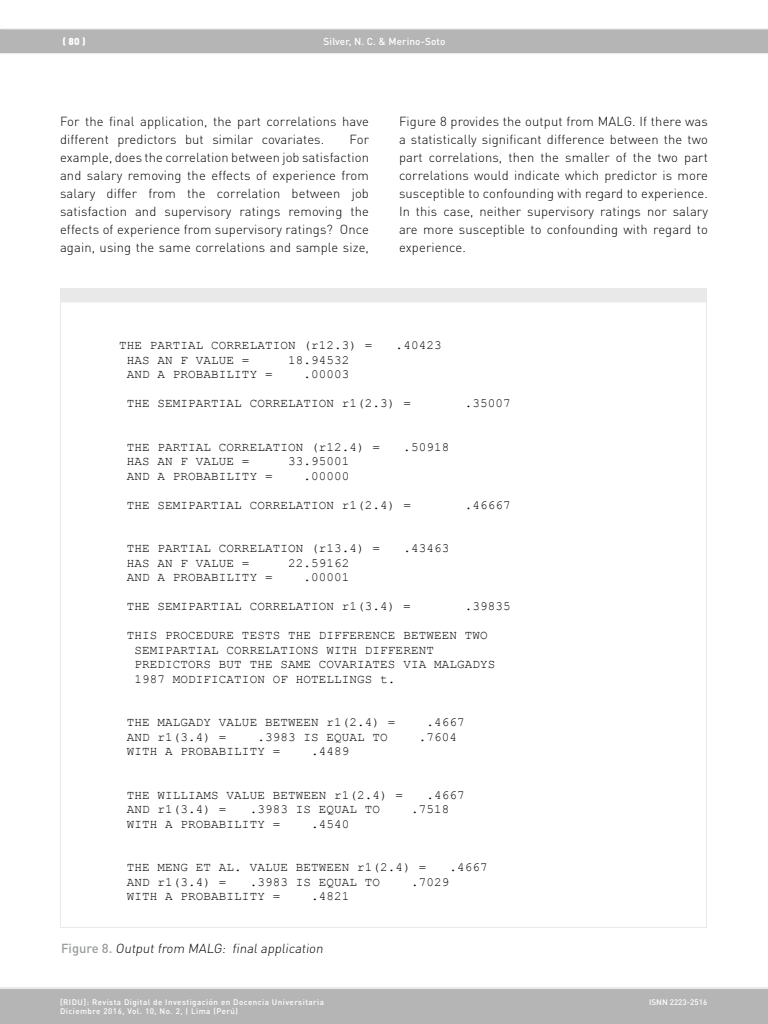
<style>
.page{position:relative;width:768px;height:1024px;background:#fff}
.page>*{position:absolute;margin:0;border:0;box-sizing:border-box;transform-origin:0 0}
.t1{font:300 13px/18px "DIN Pro";letter-spacing:.01em;color:#040503;text-align:justify}
.t2{font:12.6px/14.5px "Courier New";letter-spacing:.01em;color:#040503}
.t3{font:500 10px "DIN Pro";letter-spacing:.01em;color:#fff}
.t4{font:900 10px "DIN Pro";color:#fff}
.t5{font:500 8px/9px "DIN Pro";letter-spacing:.06em;color:#fff}
.t6{font:500 8px "DIN Pro";color:#fff}
.s1{font-weight:500;color:#999e9a}
</style>
<div class="page">
<div style="left:0;top:29px;width:768px;height:24px;background:#b5b5b5"></div>
<hr style="left:0;top:53px;width:768px;height:1px;background:#e9e9ea">
<hr style="left:1px;top:29px;width:767px;height:1px;background:#e9e9ea">
<div style="left:0;top:988px;width:768px;height:36px;background:#b5b5b5"></div>
<hr style="left:0;top:987px;width:768px;height:2px;background:#e9e9ea">
<div style="left:60px;top:288px;width:647px;height:14px;background:#e9e9ea"></div>
<p class="t4" style="left:63px;top:35px;width:25px">( 80 )</p>
<p class="t3" style="left:324px;top:35px;width:123px">Silver, N. C. &amp; Merino-Soto</p>
<p class="t1" style="left:60px;top:112px;width:310px">For the final application, the part correlations have different predictors but similar covariates.</p>
<p class="t1" style="left:60px;top:130px;width:311px;text-indent:290px">For example, does the correlation between job satisfaction and salary removing the effects of experience from salary differ from the correlation between job satisfaction and supervisory ratings removing the effects of experience from supervisory ratings? Once again, using the same correlations and sample size,</p>
<p class="t1" style="left:399px;top:112px;width:311px">Figure 8 provides the output from MALG. If there was a statistically significant difference between the two part correlations, then the smaller of the two part correlations would indicate which predictor is more susceptible to confounding with regard to experience.<br>In this case, neither supervisory ratings nor salary are more susceptible to confounding with regard to experience.</p>
<p class="t2" style="left:119px;top:338px;width:255px">THE PARTIAL CORRELATION (r12.3) =</p>
<p class="t2" style="left:396px;top:338px;width:47px">.40423</p>
<p class="t2" style="left:127px;top:352px;width:124px">HAS AN F VALUE =</p>
<p class="t2" style="left:288px;top:352px;width:63px">18.94532</p>
<p class="t2" style="left:127px;top:367px;width:147px">AND A PROBABILITY =</p>
<p class="t2" style="left:303px;top:367px;width:47px">.00003</p>
<p class="t2" style="left:127px;top:396px;width:286px">THE SEMIPARTIAL CORRELATION r1(2.3) =</p>
<p class="t2" style="left:465px;top:396px;width:47px">.35007</p>
<p class="t2" style="left:127px;top:439px;width:255px">THE PARTIAL CORRELATION (r12.4) =</p>
<p class="t2" style="left:403px;top:439px;width:47px">.50918</p>
<p class="t2" style="left:127px;top:454px;width:124px">HAS AN F VALUE =</p>
<p class="t2" style="left:288px;top:454px;width:63px">33.95001</p>
<p class="t2" style="left:127px;top:468px;width:147px">AND A PROBABILITY =</p>
<p class="t2" style="left:303px;top:468px;width:47px">.00000</p>
<p class="t2" style="left:127px;top:497px;width:286px">THE SEMIPARTIAL CORRELATION r1(2.4) =</p>
<p class="t2" style="left:465px;top:497px;width:47px">.46667</p>
<p class="t2" style="left:127px;top:541px;width:255px">THE PARTIAL CORRELATION (r13.4) =</p>
<p class="t2" style="left:403px;top:541px;width:47px">.43463</p>
<p class="t2" style="left:127px;top:555px;width:124px">HAS AN F VALUE =</p>
<p class="t2" style="left:288px;top:555px;width:63px">22.59162</p>
<p class="t2" style="left:127px;top:570px;width:147px">AND A PROBABILITY =</p>
<p class="t2" style="left:303px;top:570px;width:47px">.00001</p>
<p class="t2" style="left:127px;top:599px;width:286px">THE SEMIPARTIAL CORRELATION r1(3.4) =</p>
<p class="t2" style="left:465px;top:599px;width:47px">.39835</p>
<p class="t2" style="left:134px;top:628px;width:362px;text-indent:-8px">THIS PROCEDURE TESTS THE DIFFERENCE BETWEEN TWO SEMIPARTIAL CORRELATIONS WITH DIFFERENT PREDICTORS BUT THE SAME COVARIATES VIA MALGADYS 1987 MODIFICATION OF HOTELLINGS t.</p>
<p class="t2" style="left:127px;top:715px;width:270px">THE MALGADY VALUE BETWEEN r1(2.4) =</p>
<p class="t2" style="left:426px;top:715px;width:40px">.4667</p>
<p class="t2" style="left:127px;top:729px;width:101px">AND r1(3.4) =</p>
<p class="t2" style="left:257px;top:729px;width:132px">.3983 IS EQUAL TO</p>
<p class="t2" style="left:419px;top:729px;width:40px">.7604</p>
<p class="t2" style="left:127px;top:744px;width:155px">WITH A PROBABILITY =</p>
<p class="t2" style="left:311px;top:744px;width:40px">.4489</p>
<p class="t2" style="left:127px;top:787px;width:278px">THE WILLIAMS VALUE BETWEEN r1(2.4) =</p>
<p class="t2" style="left:426px;top:787px;width:40px">.4667</p>
<p class="t2" style="left:127px;top:802px;width:101px">AND r1(3.4) =</p>
<p class="t2" style="left:250px;top:802px;width:132px">.3983 IS EQUAL TO</p>
<p class="t2" style="left:411px;top:802px;width:40px">.7518</p>
<p class="t2" style="left:127px;top:816px;width:155px">WITH A PROBABILITY =</p>
<p class="t2" style="left:311px;top:816px;width:40px">.4540</p>
<p class="t2" style="left:127px;top:860px;width:301px">THE MENG ET AL. VALUE BETWEEN r1(2.4) =</p>
<p class="t2" style="left:449px;top:860px;width:40px">.4667</p>
<p class="t2" style="left:127px;top:874px;width:101px">AND r1(3.4) =</p>
<p class="t2" style="left:250px;top:874px;width:132px">.3983 IS EQUAL TO</p>
<p class="t2" style="left:411px;top:874px;width:40px">.7029</p>
<p class="t2" style="left:127px;top:889px;width:155px">WITH A PROBABILITY =</p>
<p class="t2" style="left:311px;top:889px;width:40px">.4821</p>
<p class="t1" style="left:61px;top:939px;width:266px"><span class="s1">F i g u re 8 .</span> Output from MALG: final application</p>
<p class="t5" style="left:60px;top:997px;width:266px">[RIDU]: Revista Digital de Investigación en Docencia Universitaria<br>Diciembre 2016, Vol. 10, No. 2, | Lima (Perú)</p>
<p class="t6" style="left:649px;top:997px;width:60px">ISNN 2223-2516</p>
</div>
